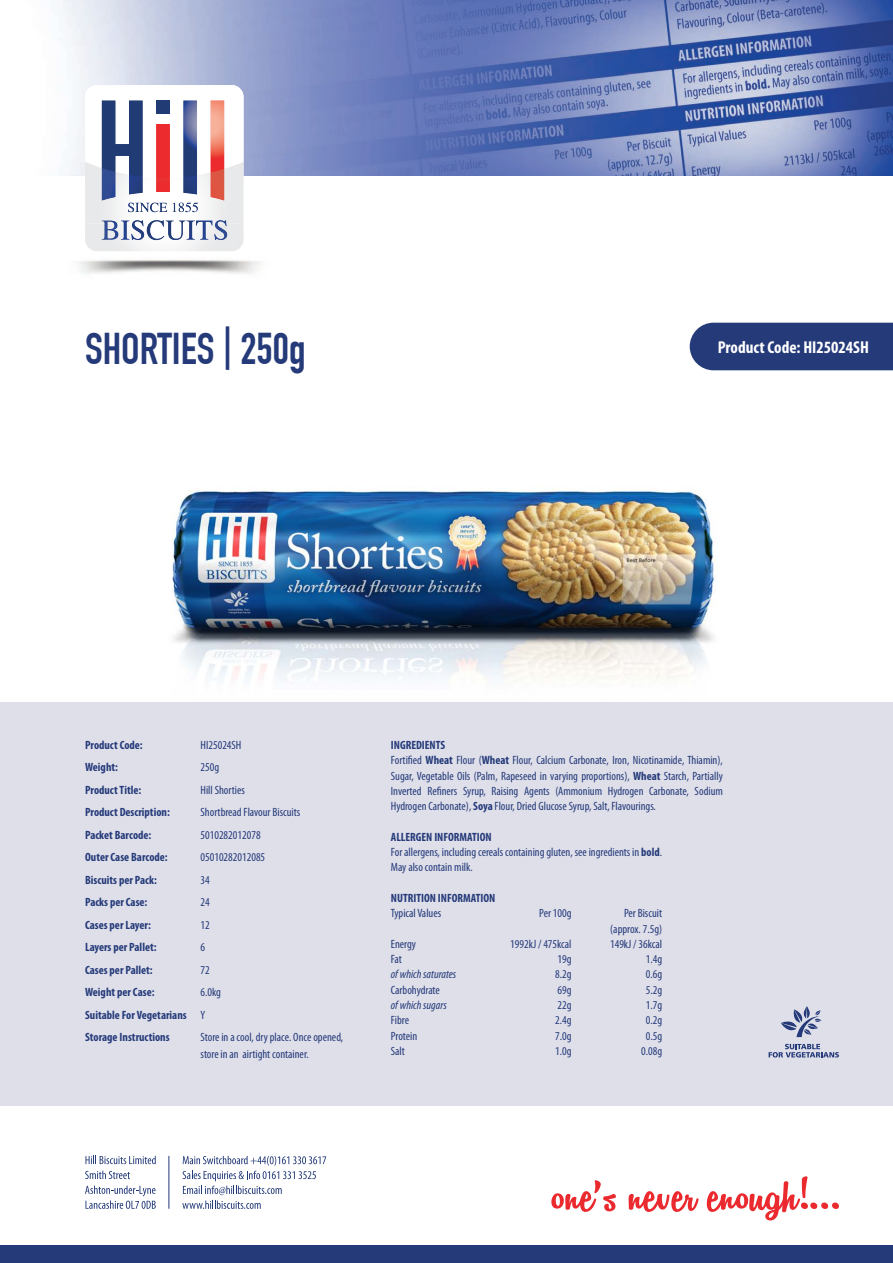
<style>
.page{position:relative;width:893px;height:1263px;background:#fff}
.page>*{position:absolute;margin:0;border:0;box-sizing:border-box;transform-origin:0 0}
.t1{font:700 43.5px "DIN Condensed";color:#243a79}
.t2{font:700 condensed 17.25px "Myriad Pro";color:#fff}
.t3{font:condensed 12px/15.3px "Myriad Pro";color:#243a79}
.t4{font:700 condensed 12px "Myriad Pro";color:#243a79}
.t5{font:italic condensed 12px "Myriad Pro";color:#243a79}
.s1{font-weight:400}
.s2{font-weight:700}
</style>
<div class="page">
<svg style="left:85px;top:1156px;width:71px;height:8px"></svg>
<svg style="left:85px;top:1171px;width:45px;height:8px"></svg>
<svg style="left:85px;top:1185px;width:71px;height:24px"></svg>
<svg style="left:183px;top:1156px;width:143px;height:9px"></svg>
<svg style="left:182px;top:1171px;width:134px;height:38px"></svg>
<hr style="left:169px;top:1156px;width:1px;height:53px;background:#243a79">
<img style="left:172px;top:486px;width:543px;height:196px">
<img style="left:62px;top:0;width:831px;height:175px">
<img style="left:85px;top:178px;width:159px;height:45px">
<svg style="left:102px;top:178px;width:96px;height:34px"></svg>
<img style="left:102px;top:178px;width:41px;height:22px">
<img style="left:156px;top:178px;width:14px;height:14px">
<img style="left:183px;top:178px;width:14px;height:16px">
<img style="left:211px;top:178px;width:13px;height:22px">
<img style="left:85px;top:85px;width:159px;height:93px">
<img style="left:156px;top:101px;width:14px;height:13px">
<img style="left:102px;top:101px;width:41px;height:76px">
<img style="left:183px;top:101px;width:14px;height:76px">
<img style="left:211px;top:101px;width:13px;height:71px">
<img style="left:78px;top:260px;width:183px;height:14px">
<img style="left:227px;top:223px;width:17px;height:28px">
<svg style="left:85px;top:220px;width:142px;height:31px"></svg>
<img style="left:118px;top:223px;width:96px;height:17px">
<img style="left:102px;top:223px;width:16px;height:17px">
<img style="left:121px;top:223px;width:8px;height:17px">
<img style="left:131px;top:223px;width:13px;height:17px">
<img style="left:147px;top:223px;width:17px;height:17px">
<img style="left:168px;top:223px;width:15px;height:17px">
<img style="left:186px;top:223px;width:26px;height:17px">
<img style="left:214px;top:223px;width:13px;height:17px">
<div style="left:0;top:702px;width:893px;height:404px;background:#dfdfea"></div>
<svg style="left:551px;top:1180px;width:65px;height:32px"></svg>
<svg style="left:629px;top:1191px;width:70px;height:21px"></svg>
<svg style="left:707px;top:1176px;width:132px;height:44px"></svg>
<div style="left:0;top:1246px;width:893px;height:17px;background:#243a79"></div>
<div style="left:690px;top:323px;width:203px;height:47px;background:#243a79"></div>
<svg style="left:781px;top:1006px;width:40px;height:31px"></svg>
<svg style="left:769px;top:1044px;width:70px;height:13px"></svg>
<p class="t1" style="left:85px;top:323px;width:222px">SHORTIES | 250g</p>
<p class="t2" style="left:718px;top:336px;width:153px">Product Code: HI25024SH</p>
<p class="t4" style="left:85px;top:737px;width:59px">Product Code:</p>
<p class="t3" style="left:201px;top:737px;width:42px">HI25024SH</p>
<p class="t4" style="left:85px;top:760px;width:34px">Weight:</p>
<p class="t3" style="left:201px;top:760px;width:20px">250g</p>
<p class="t4" style="left:85px;top:782px;width:58px">Product Title:</p>
<p class="t3" style="left:201px;top:782px;width:46px">Hill Shorties</p>
<p class="t4" style="left:85px;top:805px;width:86px">Product Description:</p>
<p class="t3" style="left:201px;top:805px;width:101px">Shortbread Flavour Biscuits</p>
<p class="t4" style="left:85px;top:827px;width:68px">Packet Barcode:</p>
<p class="t3" style="left:201px;top:827px;width:62px">5010282012078</p>
<p class="t4" style="left:85px;top:850px;width:84px">Outer Case Barcode:</p>
<p class="t3" style="left:201px;top:850px;width:66px">05010282012085</p>
<p class="t4" style="left:85px;top:872px;width:73px">Biscuits per Pack:</p>
<p class="t3" style="left:201px;top:872px;width:11px">34</p>
<p class="t4" style="left:85px;top:895px;width:64px">Packs per Case:</p>
<p class="t3" style="left:201px;top:895px;width:11px">24</p>
<p class="t4" style="left:85px;top:917px;width:67px">Cases per Layer:</p>
<p class="t3" style="left:201px;top:917px;width:11px">12</p>
<p class="t4" style="left:85px;top:940px;width:73px">Layers per Pallet:</p>
<p class="t3" style="left:201px;top:940px;width:6px">6</p>
<p class="t4" style="left:85px;top:962px;width:69px">Cases per Pallet:</p>
<p class="t3" style="left:201px;top:962px;width:11px">72</p>
<p class="t4" style="left:85px;top:985px;width:71px">Weight per Case:</p>
<p class="t3" style="left:201px;top:985px;width:22px">6.0kg</p>
<p class="t4" style="left:85px;top:1007px;width:122px">Suitable For Vegetarians <span class="s1">Y</span></p>
<p class="t4" style="left:85px;top:1030px;width:86px">Storage Instructions</p>
<p class="t3" style="left:201px;top:1029px;width:144px;line-height:16.5px">Store in a cool, dry place. Once opened, store in an airtight container.</p>
<p class="t4" style="left:391px;top:737px;width:56px">INGREDIENTS</p>
<p class="t3" style="left:391px;top:752px;width:334px;text-align:justify">Fortified <span class="s2">Wheat</span> Flour (<span class="s2">Wheat</span> Flour, Calcium Carbonate, Iron, Nicotinamide, Thiamin), Sugar, Vegetable Oils (Palm, Rapeseed in varying proportions), <span class="s2">Wheat</span> Starch, Partially Inverted Refiners Syrup, Raising Agents (Ammonium Hydrogen Carbonate, Sodium Hydrogen Carbonate), <span class="s2">Soya</span> Flour, Dried Glucose Syrup, Salt, Flavourings.</p>
<p class="t4" style="left:391px;top:829px;width:102px">ALLERGEN INFORMATION</p>
<p class="t3" style="left:391px;top:844px;width:273px">For allergens, including cereals containing gluten, see ingredients in <span class="s2">bold</span>.</p>
<p class="t3" style="left:391px;top:859px;width:83px">May also contain milk.</p>
<p class="t4" style="left:391px;top:890px;width:106px">NUTRITION INFORMATION</p>
<p class="t3" style="left:391px;top:905px;width:52px">Typical Values</p>
<p class="t3" style="left:539px;top:905px;width:34px">Per 100g</p>
<p class="t3" style="left:624px;top:905px;width:40px">Per Biscuit</p>
<p class="t3" style="left:610px;top:921px;width:53px">(approx. 7.5g)</p>
<p class="t3" style="left:391px;top:936px;width:27px">Energy</p>
<p class="t3" style="left:510px;top:936px;width:63px">1992kJ / 475kcal</p>
<p class="t3" style="left:610px;top:936px;width:54px">149kJ / 36kcal</p>
<p class="t3" style="left:391px;top:951px;width:13px">Fat</p>
<p class="t3" style="left:558px;top:951px;width:16px">19g</p>
<p class="t3" style="left:646px;top:951px;width:18px">1.4g</p>
<p class="t5" style="left:391px;top:967px;width:67px">of which saturates</p>
<p class="t3" style="left:555px;top:967px;width:18px">8.2g</p>
<p class="t3" style="left:646px;top:967px;width:18px">0.6g</p>
<p class="t3" style="left:391px;top:982px;width:51px">Carbohydrate</p>
<p class="t3" style="left:558px;top:982px;width:16px">69g</p>
<p class="t3" style="left:646px;top:982px;width:18px">5.2g</p>
<p class="t5" style="left:391px;top:998px;width:57px">of which sugars</p>
<p class="t3" style="left:558px;top:997px;width:16px">22g</p>
<p class="t3" style="left:646px;top:997px;width:18px">1.7g</p>
<p class="t3" style="left:391px;top:1012px;width:20px">Fibre</p>
<p class="t3" style="left:555px;top:1012px;width:18px">2.4g</p>
<p class="t3" style="left:646px;top:1012px;width:18px">0.2g</p>
<p class="t3" style="left:391px;top:1028px;width:28px">Protein</p>
<p class="t3" style="left:555px;top:1028px;width:18px">7.0g</p>
<p class="t3" style="left:646px;top:1028px;width:18px">0.5g</p>
<p class="t3" style="left:391px;top:1043px;width:16px">Salt</p>
<p class="t3" style="left:555px;top:1043px;width:18px">1.0g</p>
<p class="t3" style="left:641px;top:1043px;width:22px">0.08g</p>
</div>
